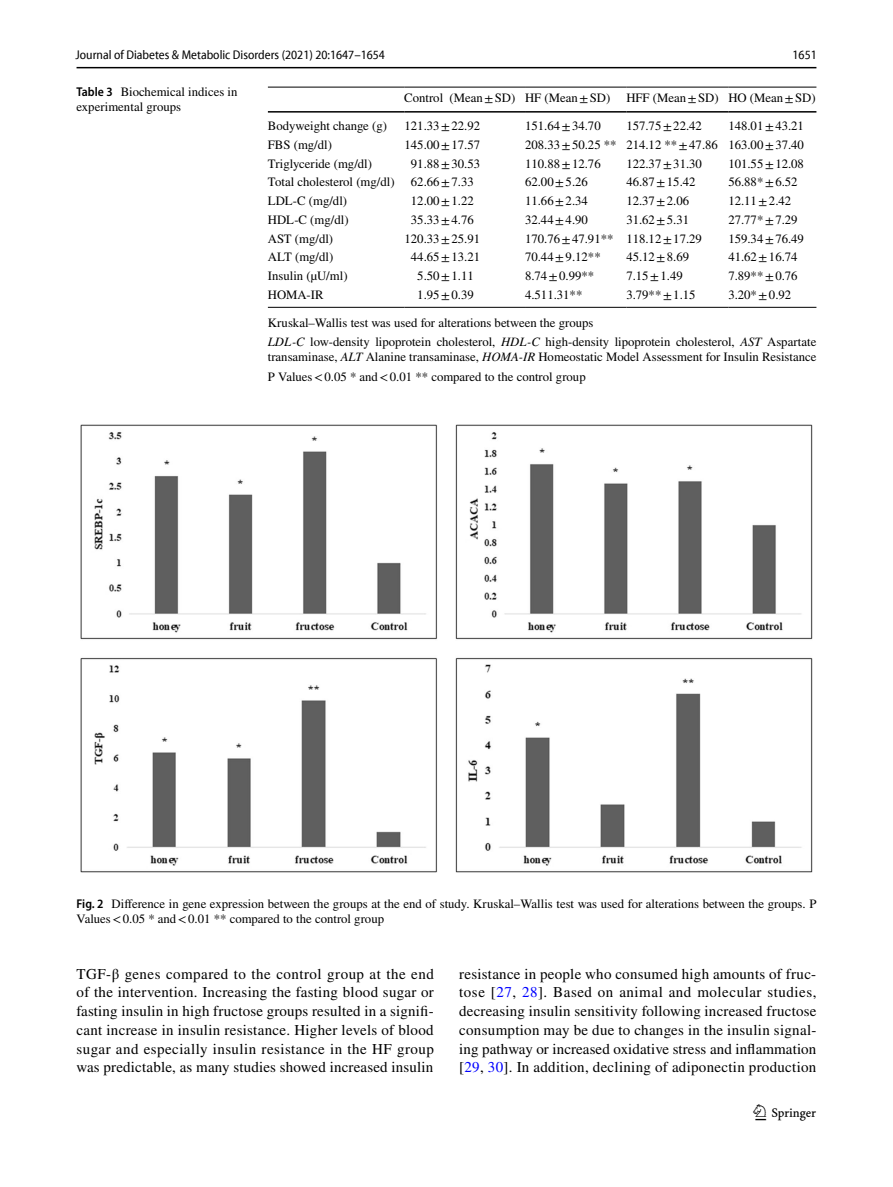
<style>
.page{position:relative;width:893px;height:1187px;background:#fff}
.page>*{position:absolute;margin:0;border:0;box-sizing:border-box;transform-origin:0 0}
.t1{font:22.5px "Springnew Regular 3";color:#000}
.t2{font:15px/18.8px "STIX";letter-spacing:.01em;color:#000;text-align:justify}
.t3{font:12.75px/15px "STIX";color:#000}
.t4{font:semi-condensed 12.75px "Myriad Pro Unic";color:#000}
.s1{font-family:"Myriad Pro";font-weight:600;font-stretch:semi-condensed}
.s2{font-style:italic}
.s3{color:#00f}
</style>
<div class="page">
<hr style="left:77px;top:67px;width:739px;height:1px;background:#000">
<hr style="left:268px;top:87px;width:136px;height:1px;background:#000">
<hr style="left:268px;top:111px;width:136px;height:2px;background:#000">
<hr style="left:404px;top:87px;width:121px;height:1px;background:#000">
<hr style="left:404px;top:111px;width:121px;height:2px;background:#000">
<hr style="left:525px;top:87px;width:101px;height:1px;background:#000">
<hr style="left:525px;top:111px;width:101px;height:2px;background:#000">
<hr style="left:626px;top:87px;width:102px;height:1px;background:#000">
<hr style="left:626px;top:111px;width:102px;height:2px;background:#000">
<hr style="left:728px;top:87px;width:88px;height:1px;background:#000">
<hr style="left:728px;top:111px;width:88px;height:2px;background:#000">
<hr style="left:268px;top:307px;width:136px;height:1px;background:#000">
<hr style="left:404px;top:307px;width:121px;height:1px;background:#000">
<hr style="left:525px;top:307px;width:101px;height:1px;background:#000">
<hr style="left:626px;top:307px;width:102px;height:1px;background:#000">
<hr style="left:728px;top:307px;width:88px;height:1px;background:#000">
<img style="left:81px;top:424px;width:731px;height:448px">
<p class="t4" style="left:76px;top:50px;width:311px">Journal of Diabetes &amp; Metabolic Disorders (2021) 20:1647–1654</p>
<p class="t4" style="left:792px;top:50px;width:26px">1651</p>
<p class="t3" style="left:77px;top:85px;width:162px"><span class="s1">Table 3</span> Biochemical indices in experimental groups</p>
<p class="t3" style="left:404px;top:91px;width:207px">Control (Mean±SD) HF (Mean±SD)</p>
<p class="t3" style="left:626px;top:91px;width:191px">HFF (Mean±SD) HO (Mean±SD)</p>
<p class="t3" style="left:268px;top:119px;width:121px">Bodyweight change (g)</p>
<p class="t3" style="left:405px;top:119px;width:77px">121.33±22.92</p>
<p class="t3" style="left:525px;top:119px;width:77px">151.64±34.70</p>
<p class="t3" style="left:626px;top:119px;width:77px">157.75±22.42</p>
<p class="t3" style="left:728px;top:119px;width:77px">148.01±43.21</p>
<p class="t3" style="left:268px;top:138px;width:66px">FBS (mg/dl)</p>
<p class="t3" style="left:405px;top:138px;width:77px">145.00±17.57</p>
<p class="t3" style="left:525px;top:138px;width:280px">208.33±50.25 ** 214.12 **±47.86 163.00±37.40</p>
<p class="t3" style="left:268px;top:157px;width:106px">Triglyceride (mg/dl)</p>
<p class="t3" style="left:411px;top:157px;width:71px">91.88±30.53</p>
<p class="t3" style="left:525px;top:157px;width:77px">110.88±12.76</p>
<p class="t3" style="left:626px;top:157px;width:77px">122.37±31.30</p>
<p class="t3" style="left:728px;top:157px;width:77px">101.55±12.08</p>
<p class="t3" style="left:268px;top:175px;width:128px">Total cholesterol (mg/dl)</p>
<p class="t3" style="left:411px;top:175px;width:64px">62.66±7.33</p>
<p class="t3" style="left:525px;top:175px;width:64px">62.00±5.26</p>
<p class="t3" style="left:626px;top:175px;width:71px">46.87±15.42</p>
<p class="t3" style="left:728px;top:175px;width:71px">56.88*±6.52</p>
<p class="t3" style="left:268px;top:194px;width:81px">LDL-C (mg/dl)</p>
<p class="t3" style="left:411px;top:194px;width:64px">12.00±1.22</p>
<p class="t3" style="left:525px;top:194px;width:64px">11.66±2.34</p>
<p class="t3" style="left:626px;top:194px;width:64px">12.37±2.06</p>
<p class="t3" style="left:728px;top:194px;width:64px">12.11±2.42</p>
<p class="t3" style="left:268px;top:213px;width:82px">HDL-C (mg/dl)</p>
<p class="t3" style="left:411px;top:213px;width:64px">35.33±4.76</p>
<p class="t3" style="left:525px;top:213px;width:64px">32.44±4.90</p>
<p class="t3" style="left:626px;top:213px;width:64px">31.62±5.31</p>
<p class="t3" style="left:728px;top:213px;width:71px">27.77*±7.29</p>
<p class="t3" style="left:268px;top:231px;width:67px">AST (mg/dl)</p>
<p class="t3" style="left:405px;top:231px;width:77px">120.33±25.91</p>
<p class="t3" style="left:525px;top:231px;width:178px">170.76±47.91** 118.12±17.29</p>
<p class="t3" style="left:728px;top:231px;width:77px">159.34±76.49</p>
<p class="t3" style="left:268px;top:250px;width:67px">ALT (mg/dl)</p>
<p class="t3" style="left:411px;top:250px;width:71px">44.65±13.21</p>
<p class="t3" style="left:525px;top:250px;width:77px">70.44±9.12**</p>
<p class="t3" style="left:626px;top:250px;width:64px">45.12±8.69</p>
<p class="t3" style="left:728px;top:250px;width:71px">41.62±16.74</p>
<p class="t3" style="left:268px;top:269px;width:81px">Insulin (µU/ml)</p>
<p class="t3" style="left:417px;top:269px;width:58px">5.50±1.11</p>
<p class="t3" style="left:525px;top:269px;width:71px">8.74±0.99**</p>
<p class="t3" style="left:626px;top:269px;width:58px">7.15±1.49</p>
<p class="t3" style="left:728px;top:269px;width:71px">7.89**±0.76</p>
<p class="t3" style="left:268px;top:288px;width:57px">HOMA-IR</p>
<p class="t3" style="left:417px;top:288px;width:58px">1.95±0.39</p>
<p class="t3" style="left:525px;top:288px;width:59px">4.511.31**</p>
<p class="t3" style="left:626px;top:288px;width:71px">3.79**±1.15</p>
<p class="t3" style="left:728px;top:288px;width:64px">3.20*±0.92</p>
<p class="t3" style="left:268px;top:314px;width:550px;line-height:19.2px">Kruskal–Wallis test was used for alterations between the groups<br><span class="s2">LDL-C</span> low-density lipoprotein cholesterol, <span class="s2">HDL-C</span> high-density lipoprotein cholesterol, <span class="s2">AST</span> Aspartate</p>
<p class="t3" style="left:268px;top:348px;width:550px;line-height:19.2px">transaminase, <span class="s2">ALT</span> Alanine transaminase, <span class="s2">HOMA-IR</span> Homeostatic Model Assessment for Insulin Resistance<br>P Values&lt;0.05 * and&lt;0.01 ** compared to the control group</p>
<p class="t3" style="left:77px;top:896px;width:741px"><span class="s1">Fig. 2</span> Difference in gene expression between the groups at the end of study. Kruskal–Wallis test was used for alterations between the groups. P<br>Values&lt;0.05 * and&lt;0.01 ** compared to the control group</p>
<p class="t2" style="left:77px;top:965px;width:359px">TGF-β genes compared to the control group at the end of the intervention. Increasing the fasting blood sugar or fasting insulin in high fructose groups resulted in a signifi&shy;cant increase in insulin resistance. Higher levels of blood sugar and especially insulin resistance in the HF group was predictable, as many studies showed increased insulin</p>
<p class="t2" style="left:459px;top:965px;width:359px">resistance in people who consumed high amounts of fruc&shy;tose [<span class="s3">27</span>, <span class="s3">28</span>]. Based on animal and molecular studies, decreasing insulin sensitivity following increased fructose consumption may be due to changes in the insulin signal&shy;ing pathway or increased oxidative stress and inflammation [<span class="s3">29</span>, <span class="s3">30</span>]. In addition, declining of adiponectin production</p>
<h1 class="t1" style="left:755px;top:1104px;width:62px">1 3</h1>
</div>
